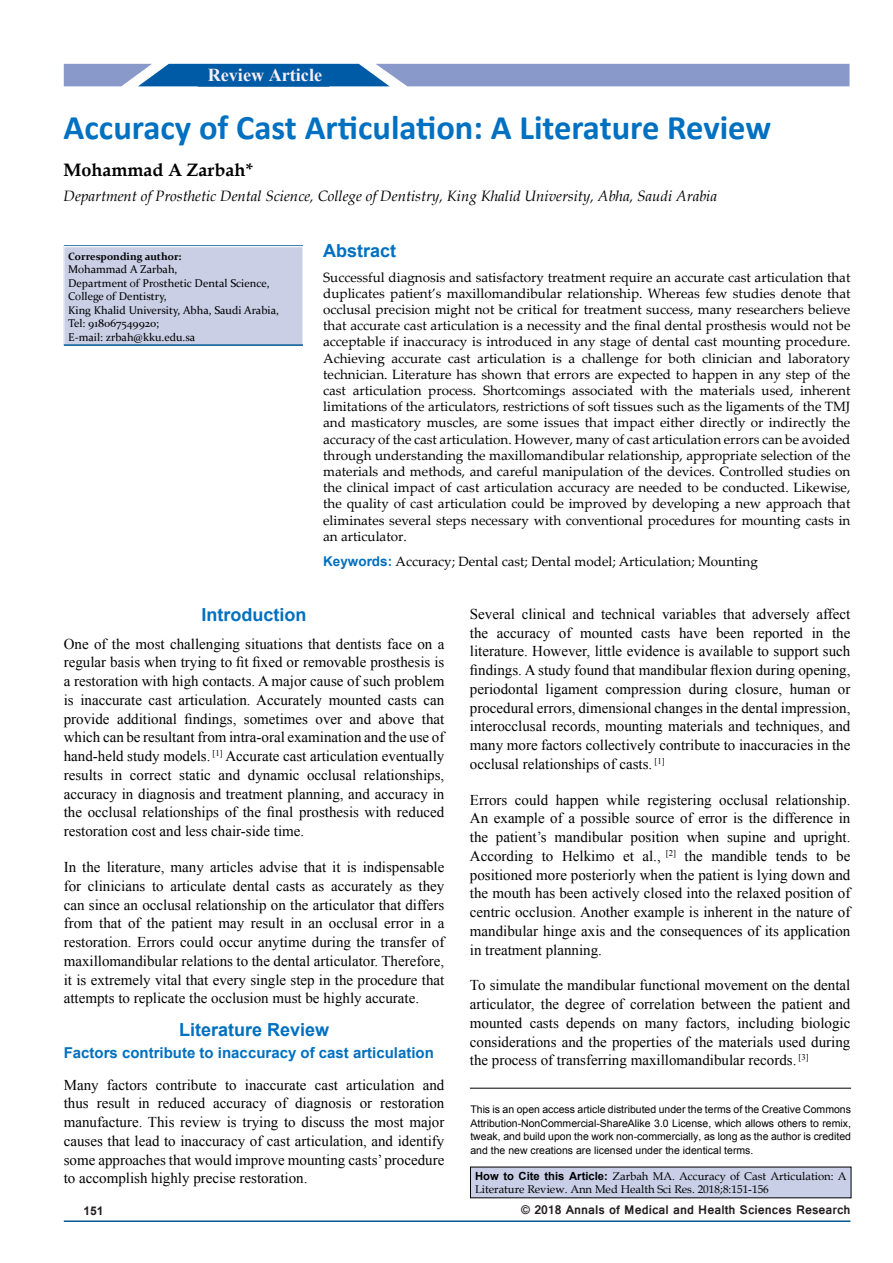
<style>
.page{position:relative;width:893px;height:1263px;background:#fff}
.page>*{position:absolute;margin:0;border:0;box-sizing:border-box;transform-origin:0 0}
.t1{font:700 34.5px "Calibri";color:#0070c0}
.t2{font:700 18.75px "Times New Roman";color:#fff}
.t3{font:700 18.15px "Times New Roman";color:#f9eff6}
.t4{font:700 18px "Arial";color:#0070c0}
.t5{font:700 18px "Book Antiqua";color:#000}
.t6{font:15px/18.8px "Times New Roman";color:#000;text-align:justify}
.t7{font:italic 15px "Book Antiqua";color:#000}
.t8{font:700 15px "Arial";color:#0070c0}
.t9{font:13.5px/16.2px "Palatino Linotype";color:#000;text-align:justify}
.t10{font:700 13.5px "Vrinda";color:#231f20}
.t11{font:700 12px "Arial";color:#231f20}
.t12{font:11.25px/13.5px "Constantia";color:#000}
.t13{font:11.25px/13.5px "Book Antiqua";color:#000}
.t14{font:10.5px/13.5px "Arial";color:#000;text-align:justify}
.t15{font:700 10.5px "Constantia";color:#000}
.s1{font-family:"Arial";font-weight:700;color:#0070c0}
.s2{font-family:"Arial";font-weight:700}
</style>
<div class="page">
<hr style="left:64px;top:1220px;width:786px;height:2px;background:#005a96">
<svg style="left:64px;top:64px;width:785px;height:22px;background:#7a95c7"></svg>
<div style="left:198px;top:65px;width:131px;height:22px;background:#005ba6;border:2px solid #005ba6"></div>
<div style="left:470px;top:1167px;width:381px;height:31px;background:#c9cfe7"></div>
<hr style="left:470px;top:1088px;width:381px;height:1px;background:#000">
<hr style="left:64px;top:245px;width:239px;height:2px;background:#005a96">
<div style="left:64px;top:247px;width:239px;height:99px;background:#cacfe6"></div>
<div style="left:64px;top:247px;width:239px;height:99px;border:1px solid #fff"></div>
<hr style="left:64px;top:344px;width:239px;height:2px;background:#005a96">
<p class="t2" style="left:201px;top:61px;width:129px">Original Article</p>
<p class="t3" style="left:208px;top:62px;width:116px">Review Article</p>
<h1 class="t1" style="left:64px;top:106px;width:709px">Accuracy of Cast Articulation: A Literature Review</h1>
<p class="t5" style="left:64px;top:158px;width:192px">Mohammad A Zarbah*</p>
<p class="t7" style="left:64px;top:186px;width:655px">Department of Prosthetic Dental Science, College of Dentistry, King Khalid University, Abha, Saudi Arabia</p>
<p class="t4" style="left:323px;top:239px;width:75px">Abstract</p>
<p class="t9" style="left:323px;top:268px;width:529px">Successful diagnosis and satisfactory treatment require an accurate cast articulation that duplicates patient’s maxillomandibular relationship. Whereas few studies denote that occlusal precision might not be critical for treatment success, many researchers believe that accurate cast articulation is a necessity and the final dental prosthesis would not be acceptable if inaccuracy is introduced in any stage of dental cast mounting procedure.<br>Achieving accurate cast articulation is a challenge for both clinician and laboratory technician. Literature has shown that errors are expected to happen in any step of the cast articulation process. Shortcomings associated with the materials used, inherent limitations of the articulators, restrictions of soft tissues such as the ligaments of the TMJ and masticatory muscles, are some issues that impact either directly or indirectly the accuracy of the cast articulation. However, many of cast articulation errors can be avoided through understanding the maxillomandibular relationship, appropriate selection of the materials and methods, and careful manipulation of the devices. Controlled studies on the clinical impact of cast articulation accuracy are needed to be conducted. Likewise, the quality of cast articulation could be improved by developing a new approach that eliminates several steps necessary with conventional procedures for mounting casts in an articulator.</p>
<p class="t9" style="left:323px;top:553px;width:436px"><span class="s1">Keywords:</span> Accuracy; Dental cast; Dental model; Articulation; Mounting</p>
<p class="t15" style="left:68px;top:249px;width:115px">Corresponding author:</p>
<p class="t12" style="left:68px;top:262px;width:212px">Mohammad A Zarbah,<br>Department of Prosthetic Dental Science,<br>College of Dentistry,<br>King Khalid University, Abha, Saudi Arabia,<br>Tel: 918067549920;<br>E-mail: zrbah@kku.edu.sa</p>
<p class="t4" style="left:202px;top:603px;width:106px">Introduction</p>
<p class="t6" style="left:64px;top:634px;width:382px">One of the most challenging situations that dentists face on a regular basis when trying to fit fixed or removable prosthesis is a restoration with high contacts. A major cause of such problem is inaccurate cast articulation. Accurately mounted casts can provide additional findings, sometimes over and above that which can be resultant from intra-oral examination and the use of hand-held study models. <sup>[1]</sup> Accurate cast articulation eventually results in correct static and dynamic occlusal relationships, accuracy in diagnosis and treatment planning, and accuracy in the occlusal relationships of the final prosthesis with reduced restoration cost and less chair-side time.</p>
<p class="t6" style="left:64px;top:857px;width:382px">In the literature, many articles advise that it is indispensable for clinicians to articulate dental casts as accurately as they can since an occlusal relationship on the articulator that differs from that of the patient may result in an occlusal error in a restoration. Errors could occur anytime during the transfer of maxillomandibular relations to the dental articulator. Therefore, it is extremely vital that every single step in the procedure that attempts to replicate the occlusion must be highly accurate.</p>
<p class="t4" style="left:179px;top:1017px;width:152px">Literature Review</p>
<p class="t8" style="left:64px;top:1043px;width:372px">Factors contribute to inaccuracy of cast articulation</p>
<p class="t6" style="left:64px;top:1075px;width:382px">Many factors contribute to inaccurate cast articulation and thus result in reduced accuracy of diagnosis or restoration manufacture. This review is trying to discuss the most major causes that lead to inaccuracy of cast articulation, and identify some approaches that would improve mounting casts’ procedure to accomplish highly precise restoration.</p>
<p class="t6" style="left:470px;top:604px;width:382px">Several clinical and technical variables that adversely affect the accuracy of mounted casts have been reported in the literature. However, little evidence is available to support such findings. A study found that mandibular flexion during opening, periodontal ligament compression during closure, human or procedural errors, dimensional changes in the dental impression, interocclusal records, mounting materials and techniques, and many more factors collectively contribute to inaccuracies in the occlusal relationships of casts. <sup>[1]</sup></p>
<p class="t6" style="left:470px;top:790px;width:382px">Errors could happen while registering occlusal relationship.<br>An example of a possible source of error is the difference in the patient’s mandibular position when supine and upright.<br>According to Helkimo et al., <sup>[2]</sup> the mandible tends to be positioned more posteriorly when the patient is lying down and the mouth has been actively closed into the relaxed position of centric occlusion. Another example is inherent in the nature of mandibular hinge axis and the consequences of its application in treatment planning.</p>
<p class="t6" style="left:470px;top:976px;width:382px">To simulate the mandibular functional movement on the dental articulator, the degree of correlation between the patient and mounted casts depends on many factors, including biologic considerations and the properties of the materials used during the process of transferring maxillomandibular records. <sup>[3]</sup></p>
<p class="t14" style="left:470px;top:1103px;width:382px">This is an open access article distributed under the terms of the Creative Commons Attribution‑NonCommercial‑ShareAlike 3.0 License, which allows others to remix, tweak, and build upon the work non‑commercially, as long as the author is credited and the new creations are licensed under the identical terms.</p>
<p class="t13" style="left:475px;top:1169px;width:373px"><span class="s2">How to Cite this Article:</span> Zarbah MA. Accuracy of Cast Articulation: A<br>Literature Review. Ann Med Health Sci Res. 2018;8:151-156</p>
<p class="t11" style="left:83px;top:1203px;width:22px">151</p>
<p class="t10" style="left:521px;top:1201px;width:331px">© 2018 Annals of Medical and Health Sciences Research</p>
</div>
